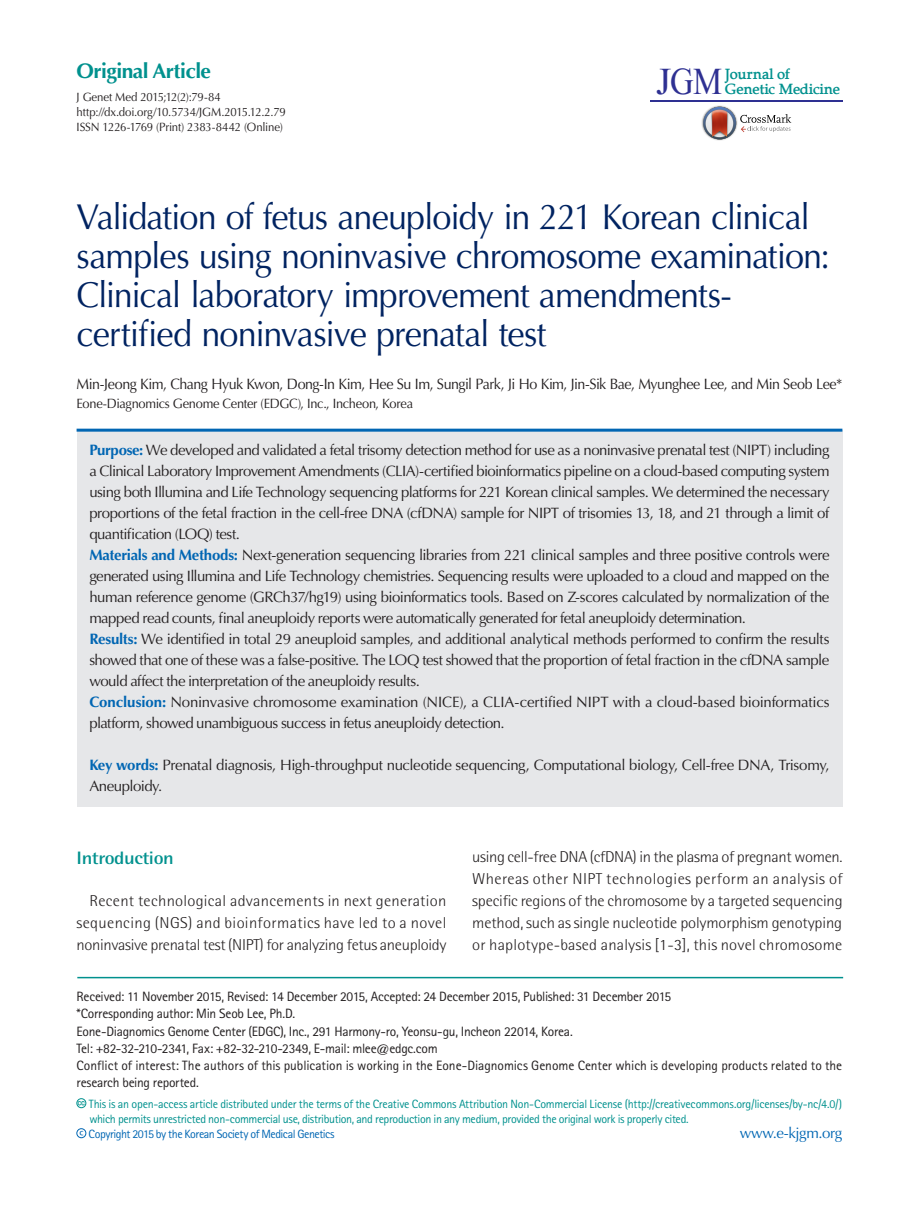
<style>
.page{position:relative;width:919px;height:1217px;background:#fff}
.page>*{position:absolute;margin:0;border:0;box-sizing:border-box;transform-origin:0 0}
.t1{font:38.4px "Mongolian Baiti";color:#2e3092}
.t2{font:36px/39px "Optima LT Std";letter-spacing:-.03em;color:#002361;scale:.95 1}
.t3{font:700 21px "Optima LT Std";letter-spacing:-.025em;color:#00918e}
.t4{font:700 18px "Rotis Semi Sans Std";letter-spacing:-.02em;color:#00918e;scale:1.1 1}
.t5{font:300 15.75px/21.9px "Rotis Semi Sans Std";letter-spacing:-.015em;color:#231f20;text-align:justify;scale:1.05 1}
.t6{font:15px/21px "Optima LT Std";letter-spacing:-.03em;color:#231f20}
.t7{font:15px "Optima LT Std";letter-spacing:-.03em;color:#231f20;scale:.95 1}
.t8{font:700 15px "Portland LDO";color:#00918e}
.t9{font:15px "Optima LT Std";letter-spacing:-.025em;color:#0166b3}
.t10{font:13.5px/17.2px "Rotis Sans Serif Std";letter-spacing:-.015em;color:#231f20}
.t11{font:13.5px "Optima LT Std";letter-spacing:-.02em;color:#231f20;scale:.95 1}
.t12{font:12px "Rotis Sans Serif Std";letter-spacing:-.025em;color:#00918e}
.t13{font:12px/15px "Optima LT Std";letter-spacing:-.015em;color:#231f20;scale:.95 1}
.t14{font:12px "Rotis Sans Serif Std";letter-spacing:-.04em;color:#0166b3}
.s1{font-weight:700;color:#0166b3}
</style>
<div class="page">
<hr style="left:649px;top:100px;width:193px;height:1px;background:#2e3092">
<hr style="left:77px;top:976px;width:766px;height:2px;background:#00918e">
<div style="left:77px;top:1098px;width:9px;height:9px;border:1px solid #00918e;border-radius:50%"></div>
<div style="left:77px;top:1128px;width:9px;height:9px;border:1px solid #0166b3;border-radius:50%"></div>
<div style="left:77px;top:429px;width:765px;height:377px;background:#e6e7e9"></div>
<hr style="left:77px;top:428px;width:765px;height:3px;background:#0166b3">
<img style="left:701px;top:105px;width:25px;height:36px">
<svg style="left:703px;top:107px;width:88px;height:32px"></svg>
<h3 class="t3" style="left:77px;top:58px;width:136px">Original Article</h3>
<p class="t13" style="left:77px;top:90px;width:222px">J Genet Med 2015;12(2):79-84 http://dx.doi.org/10.5734/JGM.2015.12.2.79<br>ISSN 1226-1769 (Print) 2383-8442 (Online)</p>
<h1 class="t1" style="left:656px;top:60px;width:68px">JGM</h1>
<p class="t8" style="left:724px;top:65px;width:67px">Journal of</p>
<p class="t8" style="left:724px;top:80px;width:117px">Genetic Medicine</p>
<h2 class="t2" style="left:77px;top:198px;width:794px">Validation of fetus aneuploidy in 221 Korean clinical samples using noninvasive chromosome examination:<br>Clinical laboratory improvement amendments&shy;certified noninvasive prenatal test</h2>
<p class="t7" style="left:77px;top:374px;width:807px">Min-Jeong Kim, Chang Hyuk Kwon, Dong-In Kim, Hee Su Im, Sungil Park, Ji Ho Kim, Jin-Sik Bae, Myunghee Lee, and Min Seob Lee*</p>
<p class="t11" style="left:77px;top:396px;width:356px">Eone-Diagnomics Genome Center (EDGC), Inc., Incheon, Korea</p>
<p class="t6" style="left:89px;top:439px;width:741px"><span class="s1">Purpose:</span> We developed and validated a fetal trisomy detection method for use as a noninvasive prenatal test (NIPT) including a Clinical Laboratory Improvement Amendments (CLIA)-certified bioinformatics pipeline on a cloud-based computing system using both Illumina and Life Technology sequencing platforms for 221 Korean clinical samples. We determined the necessary proportions of the fetal fraction in the cell-free DNA (cfDNA) sample for NIPT of trisomies 13, 18, and 21 through a limit of quantification (LOQ) test.<br><span class="s1">Materials and Methods:</span> Next-generation sequencing libraries from 221 clinical samples and three positive controls were generated using Illumina and Life Technology chemistries. Sequencing results were uploaded to a cloud and mapped on the human reference genome (GRCh37/hg19) using bioinformatics tools. Based on Z-scores calculated by normalization of the mapped read counts, final aneuploidy reports were automatically generated for fetal aneuploidy determination.<br><span class="s1">Results:</span> We identified in total 29 aneuploid samples, and additional analytical methods performed to confirm the results showed that one of these was a false-positive. The LOQ test showed that the proportion of fetal fraction in the cfDNA sample would affect the interpretation of the aneuploidy results.<br><span class="s1">Conclusion:</span> Noninvasive chromosome examination (NICE), a CLIA-certified NIPT with a cloud-based bioinformatics platform, showed unambiguous success in fetus aneuploidy detection.</p>
<p class="t6" style="left:89px;top:754px;width:741px"><span class="s1">Key words:</span> Prenatal diagnosis, High-throughput nucleotide sequencing, Computational biology, Cell-free DNA, Trisomy,<br>Aneuploidy.</p>
<p class="t5" style="left:472px;top:845px;width:354px">using cell-free DNA (cfDNA) in the plasma of pregnant women.<br>Whereas other NIPT technologies perform an analysis of specific regions of the chromosome by a targeted sequencing method, such as single nucleotide polymorphism genotyping or haplotype-based analysis [1-3], this novel chromosome</p>
<p class="t4" style="left:77px;top:846px;width:90px">Introduction</p>
<p class="t5" style="left:77px;top:889px;width:354px;text-indent:13px">Recent technological advancements in next generation sequencing (NGS) and bioinformatics have led to a novel noninvasive prenatal test (NIPT) for analyzing fetus aneuploidy</p>
<p class="t10" style="left:77px;top:987px;width:767px">Received: 11 November 2015, Revised: 14 December 2015, Accepted: 24 December 2015, Published: 31 December 2015<br>*Corresponding author: Min Seob Lee, Ph.D.<br>Eone-Diagnomics Genome Center (EDGC), Inc., 291 Harmony-ro, Yeonsu-gu, Incheon 22014, Korea.<br>Tel: +82-32-210-2341, Fax: +82-32-210-2349, E-mail: mlee@edgc.com<br>Conflict of interest: The authors of this publication is working in the Eone-Diagnomics Genome Center which is developing products related to the research being reported.</p>
<p class="t12" style="left:77px;top:1096px;width:766px"><sup>㏄</sup> This is an open-access article distributed under the terms of the Creative Commons Attribution Non-Commercial License (http://creativecommons.org/licenses/by-nc/4.0/)</p>
<p class="t12" style="left:89px;top:1111px;width:600px">which permits unrestricted non-commercial use, distribution, and reproduction in any medium, provided the original work is properly cited.</p>
<p class="t14" style="left:79px;top:1126px;width:257px"><sup>c</sup> Copyright 2015 by the Korean Society of Medical Genetics</p>
<p class="t9" style="left:740px;top:1123px;width:104px">www.e-kjgm.org</p>
</div>
